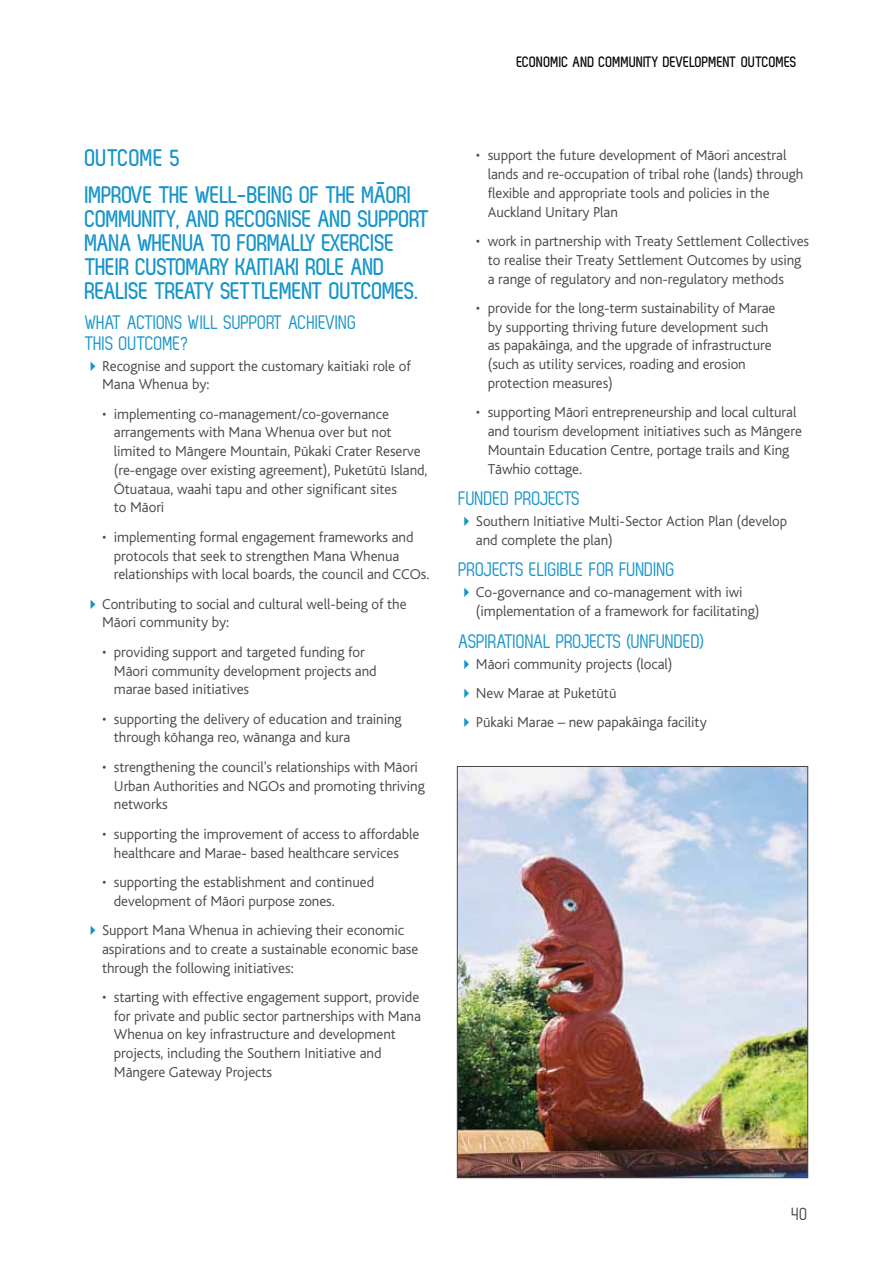
<style>
.page{position:relative;width:893px;height:1263px;background:#fff}
.page>*{position:absolute;margin:0;border:0;box-sizing:border-box;transform-origin:0 0}
.t1{font:700 24px/24px "Zag";letter-spacing:-.02em;color:#1594ca}
.t2{font:19.5px/21px "Zag";letter-spacing:-.005em;color:#1594ca}
.t3{font:18px "Zag";color:#48484a}
.t4{font:15px/18.8px "Auckland Council Bliss Light";letter-spacing:-.005em;color:#48484a}
.t5{font:700 15px "Zag";letter-spacing:-.01em;color:#000}
</style>
<div class="page">
<img style="left:459px;top:768px;width:347px;height:408px">
<div style="left:457px;top:766px;width:351px;height:412px;border:1px solid #48484a"></div>
<p class="t5" style="left:517px;top:54px;width:8px">ECONOMIC</p>
<p class="t5" style="left:573px;top:54px;width:224px">AND COMMUNITY DEVELOPMENT OUTCOMES</p>
<h1 class="t1" style="left:85px;top:140px;width:326px;line-height:36.8px">OUTCOME 5<br>IMPROV E THE WELL-BEING OF THE MAORI</h1>
<h1 class="t1" style="left:377px;top:169px;width:12px">-</h1>
<h1 class="t1" style="left:85px;top:207px;width:347px;text-indent:47px">UNITY, AND RECOGNISE AND SUPPORT MANA WHENUA TO FORMA LLY EXERCISE THEIR CUSTOMARY KAITIAKI ROLE AN D REALISE TREATY SETTLEMENT OUTCOMES.</h1>
<h2 class="t2" style="left:85px;top:311px;width:273px">WHAT ACTIONS WILL SUPPORT ACHIEVING<br>THIS OUTCOME?</h2>
<p class="t4" style="left:102px;top:356px;width:310px">Recognise and support the customary kaitiaki role of<br>Mana Whenua by:</p>
<p class="t4" style="left:114px;top:405px;width:315px;text-indent:-12px">• implementing co-management/co-governance arrangements with Mana Whenua over but not limited to Māngere Mountain, Pūkaki Crater Reserve (re-engage over existing agreement), Puketūtū Island, Ōtuataua, waahi tapu and other significant sites<br>to Māori</p>
<p class="t4" style="left:114px;top:528px;width:317px;text-indent:-12px">• implementing formal engagement frameworks and protocols that seek to strengthen Mana Whenua relationships with local boards, the council and CCOs.</p>
<p class="t4" style="left:102px;top:595px;width:306px">Contributing to social and cultural well-being of the<br>Māori community by:</p>
<p class="t4" style="left:114px;top:643px;width:264px;text-indent:-12px">• providing support and targeted funding for<br>Māori community development projects and marae based initiatives</p>
<p class="t4" style="left:114px;top:710px;width:289px;text-indent:-12px">• supporting the delivery of education and training through kōhanga reo, wānanga and kura</p>
<p class="t4" style="left:114px;top:758px;width:312px;text-indent:-12px">• strengthening the council's relationships with Māori<br>Urban Authorities and NGOs and promoting thriving networks</p>
<p class="t4" style="left:102px;top:825px;width:319px;text-align:center">• supporting the improvement of access to affordable healthcare and Marae- based healthcare services</p>
<p class="t4" style="left:114px;top:873px;width:262px;text-indent:-12px">• supporting the establishment and continued development of Māori purpose zones.</p>
<p class="t4" style="left:102px;top:921px;width:318px">Support Mana Whenua in achieving their economic aspirations and to create a sustainable economic base through the following initiatives:</p>
<p class="t4" style="left:114px;top:988px;width:309px;text-indent:-12px">• starting with effective engagement support, provide for private and public sector partnerships with Mana Whenua on key infrastructure and development projects, including the Southern Initiative and Māngere Gateway Projects</p>
<h1 class="t1" style="left:85px;top:207px;width:13px">COMM</h1>
<p class="t4" style="left:488px;top:146px;width:317px;text-indent:-12px">• support the future development of Māori ancestral lands and re-occupation of tribal rohe (lands) through flexible and appropriate tools and policies in the Auckland Unitary Plan</p>
<p class="t4" style="left:488px;top:232px;width:323px;text-indent:-12px">• work in partnership with Treaty Settlement Collectives to realise their Treaty Settlement Outcomes by using a range of regulatory and non-regulatory methods</p>
<p class="t4" style="left:488px;top:299px;width:289px;text-indent:-12px">• provide for the long-term sustainability of Marae by supporting thriving future development such as papakāinga, and the upgrade of infrastructure (such as utility services, roading and erosion protection measures)</p>
<p class="t4" style="left:488px;top:403px;width:316px;text-indent:-12px">• supporting Māori entrepreneurship and local cultural and tourism development initiatives such as Māngere Mountain Education Centre, portage trails and King Tāwhio cottage.</p>
<h2 class="t2" style="left:459px;top:488px;width:123px">FUNDED PROJECTS</h2>
<p class="t4" style="left:476px;top:512px;width:313px">Southern Initiative Multi-Sector Action Plan (develop and complete the plan)</p>
<h2 class="t2" style="left:459px;top:559px;width:218px">PROJECTS ELIGIBLE FOR FUNDING</h2>
<p class="t4" style="left:476px;top:583px;width:285px">Co-governance and co-management with iwi (implementation of a framework for facilitating)</p>
<h2 class="t2" style="left:459px;top:630px;width:248px">ASPIRATIONAL PROJECTS (UNFUNDED)</h2>
<p class="t4" style="left:476px;top:649px;width:232px;line-height:29.4px">Māori community projects (local)<br>New Marae at Puketūtū<br>Pūkaki Marae – new papakāinga facility</p>
<p class="t3" style="left:792px;top:1204px;width:18px">40</p>
</div>
